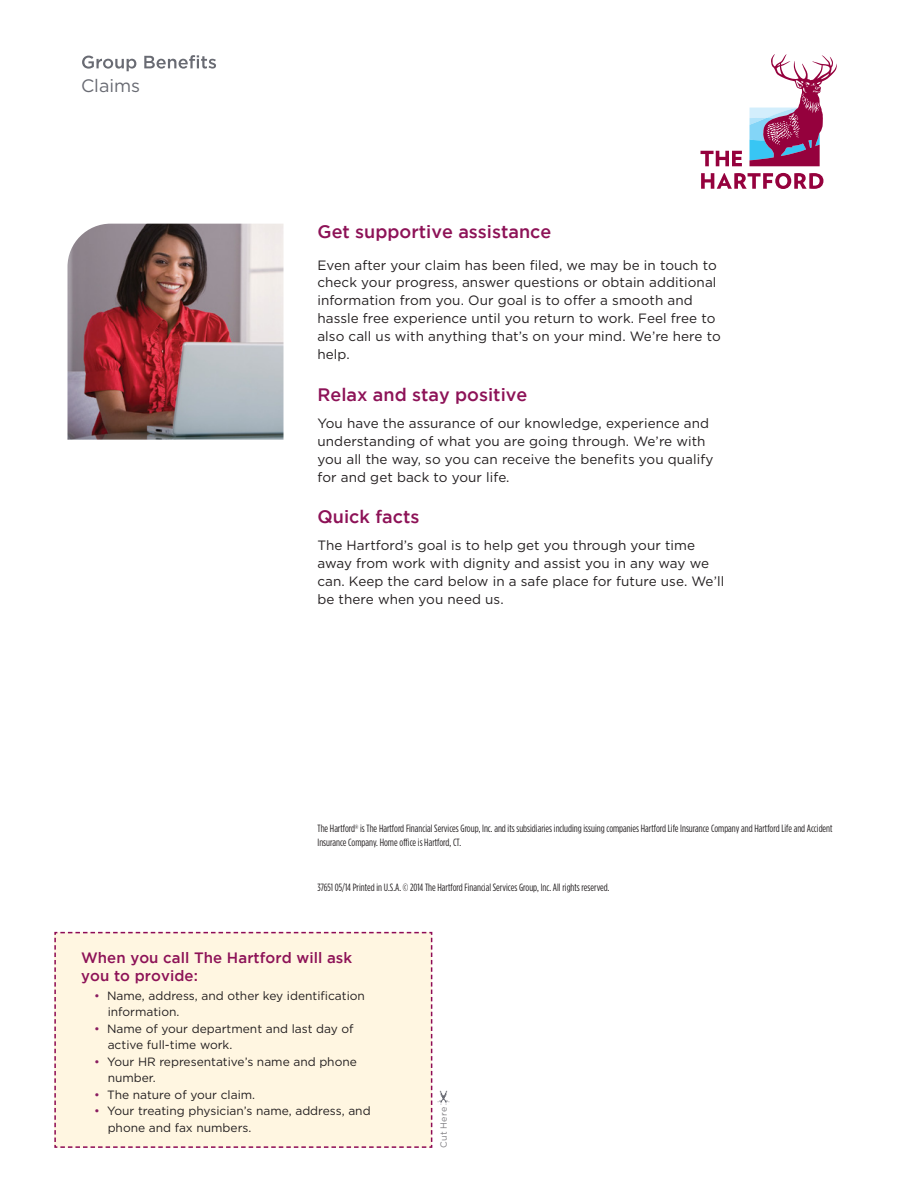
<style>
.page{position:relative;width:918px;height:1188px;background:#fff}
.page>*{position:absolute;margin:0;border:0;box-sizing:border-box;transform-origin:0 0}
.t1{font:500 18px "Gotham";color:#8d1257}
.t2{font:18px "Gotham";color:#696b73}
.t3{font:500 15px/18px "Gotham";letter-spacing:.005em;color:#8d1257}
.t4{font:13.5px/18px "Gotham";letter-spacing:.005em;color:#231f20}
.t5{font:12px/16.5px "Gotham";color:#231f20}
.t6{font:10.5px/13.5px "Gotham Condensed";color:#231f20}
.t7{font:9px "Gotham";letter-spacing:.03em;color:#807f83}
.s1{color:#8a1d60}
</style>
<div class="page">
<div style="left:54px;top:931px;width:379px;height:217px;background:#fff6e1"></div>
<img style="left:68px;top:224px;width:216px;height:216px">
<svg style="left:701px;top:151px;width:41px;height:15px"></svg>
<svg style="left:701px;top:173px;width:122px;height:16px"></svg>
<svg style="left:750px;top:54px;width:87px;height:112px"></svg>
<svg style="left:82px;top:55px;width:134px;height:16px"></svg>
<img style="left:437px;top:1091px;width:13px;height:14px">
<h1 class="t2" style="left:81px;top:75px;width:61px">Claims</h1>
<h1 class="t1" style="left:318px;top:221px;width:235px">Get supportive assistance</h1>
<p class="t4" style="left:317px;top:255px;width:405px">Even after your claim has been filed, we may be in touch to check your progress, answer questions or obtain additional information from you. Our goal is to offer a smooth and hassle free experience until you return to work. Feel free to also call us with anything that’s on your mind. We’re here to help.</p>
<h1 class="t1" style="left:318px;top:384px;width:211px">Relax and stay positive</h1>
<p class="t4" style="left:318px;top:414px;width:397px">You have the assurance of our knowledge, experience and understanding of what you are going through. We’re with you all the way, so you can receive the benefits you qualify for and get back to your life.</p>
<h1 class="t1" style="left:318px;top:506px;width:103px">Quick facts</h1>
<p class="t4" style="left:317px;top:536px;width:408px">The Hartford’s goal is to help get you through your time away from work with dignity and assist you in any way we can. Keep the card below in a safe place for future use. We’ll be there when you need us.</p>
<p class="t6" style="left:317px;top:822px;width:517px">The Hartford<sup>®</sup> is The Hartford Financial Services Group, Inc. and its subsidiaries including issuing companies Hartford Life Insurance Company and Hartford Life and Accident<br>Insurance Company. Home office is Hartford, CT.</p>
<p class="t6" style="left:317px;top:880px;width:294px">37651 05/14 Printed in U.S.A. © 2014 The Hartford Financial Services Group, Inc. All rights reserved.</p>
<p class="t3" style="left:81px;top:948px;width:273px">When you call The Hartford will ask you to provide:</p>
<p class="t5" style="left:108px;top:987px;width:259px;text-indent:-13px"><span class="s1">•</span> Name, address, and other key identification information.</p>
<p class="t5" style="left:108px;top:1020px;width:247px;text-indent:-13px"><span class="s1">•</span> Name of your department and last day of active full-time work.</p>
<p class="t5" style="left:108px;top:1053px;width:251px;text-indent:-13px"><span class="s1">•</span> Your HR representative’s name and phone number.</p>
<p class="t5" style="left:94px;top:1086px;width:162px"><span class="s1">•</span> The nature of your claim.</p>
<p class="t5" style="left:108px;top:1103px;width:264px;text-indent:-13px"><span class="s1">•</span> Your treating physician’s name, address, and phone and fax numbers.</p>
<p class="t7" style="left:438px;top:1148px;width:42px;rotate:-90deg">Cut Here</p>
</div>
